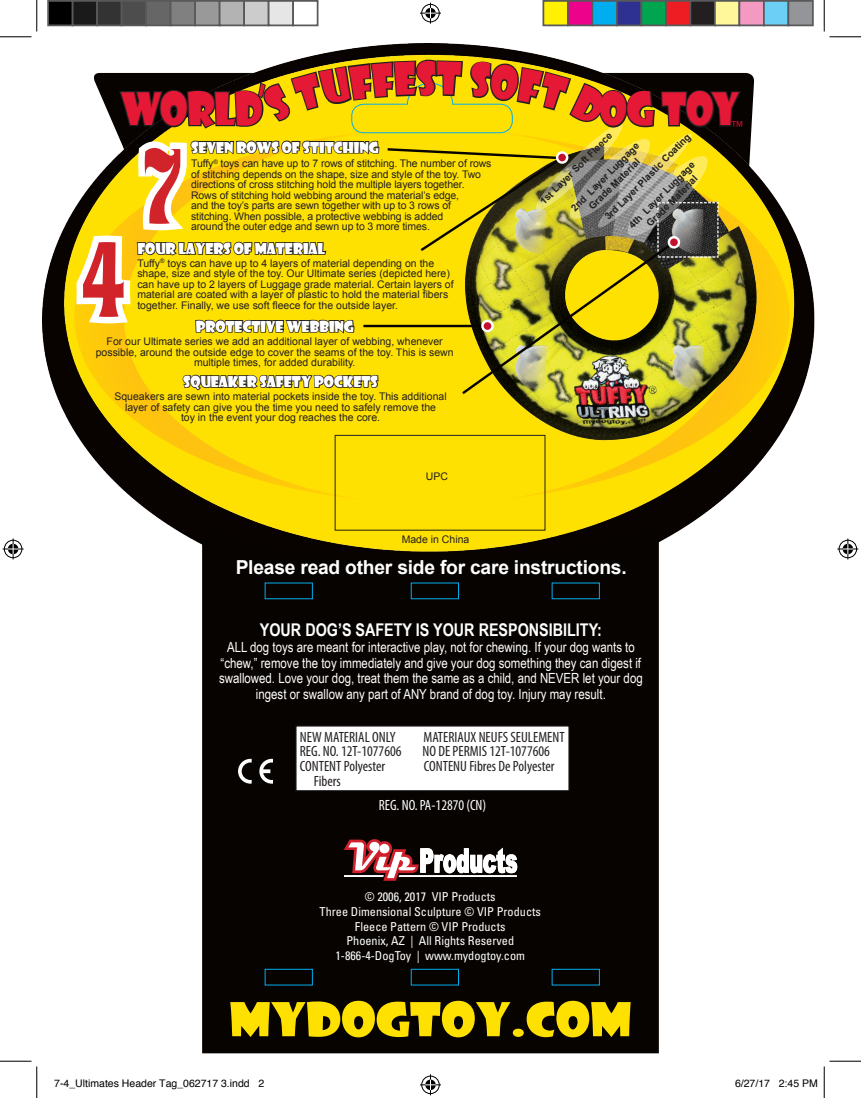
<style>
.page{position:relative;width:861px;height:1098px;background:#fff}
.page>*{position:absolute;margin:0;border:0;box-sizing:border-box;transform-origin:0 0}
.t1{font:100.45px "Ziggy ITC";color:#d1232a}
.t2{font:45.5px "Showcard Gothic";color:#ffe101;scale:1.1 1}
.t3{font:43.57px "Showcard Gothic";letter-spacing:-.005em;color:#e51836;scale:.91 1}
.t4{font:700 19.25px "Arial";letter-spacing:-.01em;color:#fff}
.t5{font:700 17.5px "Arial Narrow";color:#fff}
.t6{font:condensed 14.88px "Myriad Pro";color:#231f20}
.t7{font:condensed 14.88px "Myriad Pro";color:#fff}
.t8{font:14.53px "Showcard Gothic";color:#fff}
.t9{font:14px/15.8px "Arial Narrow";color:#fff;text-align:center}
.t10{font:14px "Arial";color:#c3102f}
.t11{font:condensed 12.25px/14.7px "Univers LT";color:#fff;text-align:center}
.t12{font:10.5px/10.5px "Arial";color:#231f20}
.t13{font:10.5px "Helvetica";color:#000}
.t14{font:700 9.8px/11.7px "Arial";color:#231f20;text-align:center}
</style>
<div class="page">
<img style="left:125px;top:72px;width:690px;height:473px">
<img style="left:743px;top:143px;width:18px;height:301px">
<svg style="left:42px;top:218px;width:159px;height:274px"></svg>
<div style="left:202px;top:517px;width:457px;height:536px;background:#070301"></div>
<div style="left:296px;top:726px;width:273px;height:64px;background:#fff"></div>
<div style="left:296px;top:725px;width:273px;height:65px;border:1px solid #231f20"></div>
<svg style="left:238px;top:758px;width:14px;height:25px"></svg>
<svg style="left:259px;top:758px;width:14px;height:25px"></svg>
<svg style="left:344px;top:839px;width:173px;height:41px"></svg>
<div style="left:265px;top:968px;width:48px;height:17px;border:1px solid #00aeef"></div>
<div style="left:411px;top:968px;width:48px;height:17px;border:1px solid #00aeef"></div>
<div style="left:552px;top:968px;width:48px;height:17px;border:1px solid #00aeef"></div>
<hr style="left:0;top:36px;width:32px;height:1px;background:#000">
<hr style="left:830px;top:36px;width:31px;height:1px;background:#000">
<hr style="left:0;top:1060px;width:32px;height:1px;background:#000">
<hr style="left:830px;top:1060px;width:31px;height:1px;background:#000">
<hr style="left:36px;top:0;width:1px;height:32px;background:#000">
<hr style="left:36px;top:1066px;width:1px;height:31px;background:#000">
<hr style="left:824px;top:0;width:1px;height:32px;background:#000">
<hr style="left:824px;top:1066px;width:1px;height:31px;background:#000">
<svg style="left:420px;top:3px;width:21px;height:21px"></svg>
<svg style="left:420px;top:1074px;width:21px;height:21px"></svg>
<svg style="left:3px;top:538px;width:21px;height:21px"></svg>
<svg style="left:837px;top:538px;width:21px;height:21px"></svg>
<div style="left:48px;top:1px;width:25px;height:24px;background:#000"></div>
<div style="left:47px;top:0;width:27px;height:26px;border:2px solid #595959"></div>
<div style="left:73px;top:1px;width:24px;height:24px;background:#1a1a1a"></div>
<div style="left:72px;top:0;width:26px;height:26px;border:2px solid #595959"></div>
<div style="left:97px;top:1px;width:25px;height:24px;background:#333"></div>
<div style="left:96px;top:0;width:26px;height:26px;border:2px solid #595959"></div>
<div style="left:122px;top:1px;width:24px;height:24px;background:#4d4d4d"></div>
<div style="left:121px;top:0;width:26px;height:26px;border:2px solid #595959"></div>
<div style="left:146px;top:1px;width:25px;height:24px;background:#666"></div>
<div style="left:145px;top:0;width:27px;height:26px;border:2px solid #595959"></div>
<div style="left:171px;top:1px;width:24px;height:24px;background:#808080"></div>
<div style="left:170px;top:0;width:26px;height:26px;border:2px solid #595959"></div>
<div style="left:195px;top:1px;width:25px;height:24px;background:#999"></div>
<div style="left:194px;top:0;width:26px;height:26px;border:2px solid #595959"></div>
<div style="left:220px;top:1px;width:24px;height:24px;background:#b3b3b3"></div>
<div style="left:219px;top:0;width:26px;height:26px;border:2px solid #595959"></div>
<div style="left:244px;top:1px;width:25px;height:24px;background:#ccc"></div>
<div style="left:243px;top:0;width:27px;height:26px;border:2px solid #595959"></div>
<div style="left:269px;top:1px;width:24px;height:24px;background:#e6e6e6"></div>
<div style="left:268px;top:0;width:26px;height:26px;border:2px solid #595959"></div>
<div style="left:292px;top:0;width:26px;height:26px;border:2px solid #595959"></div>
<div style="left:543px;top:1px;width:25px;height:24px;background:#fff101"></div>
<div style="left:542px;top:0;width:27px;height:26px;border:2px solid #595959"></div>
<div style="left:568px;top:1px;width:24px;height:24px;background:#ed028c"></div>
<div style="left:567px;top:0;width:26px;height:26px;border:2px solid #595959"></div>
<div style="left:592px;top:1px;width:25px;height:24px;background:#00aeef"></div>
<div style="left:592px;top:0;width:26px;height:26px;border:2px solid #595959"></div>
<div style="left:617px;top:1px;width:24px;height:24px;background:#2e3092"></div>
<div style="left:616px;top:0;width:26px;height:26px;border:2px solid #595959"></div>
<div style="left:641px;top:1px;width:25px;height:24px;background:#00a54f"></div>
<div style="left:640px;top:0;width:27px;height:26px;border:2px solid #595959"></div>
<div style="left:666px;top:1px;width:24px;height:24px;background:#ee1d23"></div>
<div style="left:665px;top:0;width:26px;height:26px;border:2px solid #595959"></div>
<div style="left:690px;top:1px;width:25px;height:24px;background:#231f20"></div>
<div style="left:690px;top:0;width:26px;height:26px;border:2px solid #595959"></div>
<div style="left:715px;top:1px;width:24px;height:24px;background:#fff79a"></div>
<div style="left:714px;top:0;width:26px;height:26px;border:2px solid #595959"></div>
<div style="left:739px;top:1px;width:25px;height:24px;background:#f499c2"></div>
<div style="left:738px;top:0;width:27px;height:26px;border:2px solid #595959"></div>
<div style="left:764px;top:1px;width:24px;height:24px;background:#6bcff6"></div>
<div style="left:763px;top:0;width:26px;height:26px;border:2px solid #595959"></div>
<div style="left:788px;top:1px;width:25px;height:24px;background:#939598"></div>
<div style="left:788px;top:0;width:26px;height:26px;border:2px solid #595959"></div>
<svg style="left:69px;top:43px;width:674px;height:430px;background:#c9b526"></svg>
<h3 class="t3" style="left:121px;top:80px;width:158px">WORLD</h3>
<h3 class="t3" style="left:417px;top:49px;width:24px">S</h3>
<h1 class="t1" style="left:83px;top:217px;width:42px">4</h1>
<h3 class="t8" style="left:191px;top:138px;width:189px">SEVEN ROWS OF STITCHING</h3>
<p class="t12" style="left:191px;top:158px;width:302px">Tuffy<sup>®</sup> toys can have up to 7 rows of stitching. The number of rows of stitching depends on the shape, size and style of the toy. Two directions of cross stitching hold the multiple layers together.<br>Rows of stitching hold webbing around the material’s edge,<br>and the toy’s parts are sewn together with up to 3 rows of stitching. When possible, a protective webbing is added</p>
<h1 class="t1" style="left:144px;top:124px;width:38px">7</h1>
<p class="t12" style="left:191px;top:221px;width:240px">around the outer edge and sewn up to 3 more times.</p>
<h3 class="t8" style="left:137px;top:239px;width:189px">FOUR LAYERS OF MATERIAL</h3>
<p class="t12" style="left:137px;top:258px;width:318px">Tuffy<sup>®</sup> toys can have up to 4 layers of material depending on the shape, size and style of the toy. Our Ultimate series (depicted here) can have up to 2 layers of Luggage grade material. Certain layers of material are coated with a layer of plastic to hold the material fibers</p>
<p class="t12" style="left:137px;top:300px;width:262px">together. Finally, we use soft fleece for the outside layer.</p>
<h3 class="t8" style="left:196px;top:317px;width:160px">PROTECTIVE WEBBING</h3>
<p class="t12" style="left:96px;top:336px;width:359px;text-align:center">For our Ultimate series we add an additional layer of webbing, whenever possible, around the outside edge to cover the seams of the toy. This is sewn multiple times, for added durability.</p>
<h3 class="t8" style="left:183px;top:372px;width:196px">SQUEAKER SAFETY POCKETS</h3>
<p class="t12" style="left:114px;top:391px;width:334px;text-align:center">Squeakers are sewn into material pockets inside the toy. This additional layer of safety can give you the time you need to safely remove the<br>toy in the event your dog reaches the core.</p>
<p class="t12" style="left:426px;top:471px;width:24px">UPC</p>
<p class="t12" style="left:402px;top:533px;width:69px">Made in China</p>
<h3 class="t3" style="left:600px;top:80px;width:155px">OG TOY</h3>
<h3 class="t10" style="left:730px;top:117px;width:15px">™</h3>
<p class="t14" style="left:538px;top:199px;width:99px;rotate:-45deg">1st Layer Soft Fleece</p>
<p class="t14" style="left:602px;top:214px;width:118px;rotate:-45deg">3rd Layer Plastic Coating</p>
<p class="t14" style="left:569px;top:205px;width:93px;rotate:-45deg">2nd Layer Luggage<br>Grade Material</p>
<p class="t14" style="left:626px;top:222px;width:91px;rotate:-45deg">4th Layer Luggage<br>Grade Material</p>
<h3 class="t4" style="left:236px;top:554px;width:393px">Please read other side for care instructions.</h3>
<h3 class="t5" style="left:260px;top:616px;width:344px">YOUR DOG’S SAFETY IS YOUR RESPONSIBILITY:</h3>
<p class="t9" style="left:219px;top:638px;width:425px">ALL dog toys are meant for interactive play, not for chewing. If your dog wants to “chew,” remove the toy immediately and give your dog something they can digest if swallowed. Love your dog, treat them the same as a child, and NEVER let your dog ingest or swallow any part of ANY brand of dog toy. Injury may result.</p>
<h3 class="t6" style="left:300px;top:727px;width:97px">NEW MATERIAL ONLY</h3>
<h3 class="t6" style="left:424px;top:727px;width:143px">MATERIAUX NEUFS SEULEMENT</h3>
<h3 class="t6" style="left:300px;top:742px;width:103px">REG. NO. 12T-1077606</h3>
<h3 class="t6" style="left:423px;top:742px;width:129px">NO DE PERMIS 12T-1077606</h3>
<h3 class="t6" style="left:300px;top:757px;width:87px">CONTENT Polyester</h3>
<h3 class="t6" style="left:424px;top:757px;width:132px">CONTENU Fibres De Polyester</h3>
<h3 class="t6" style="left:314px;top:772px;width:29px">Fibers</h3>
<h3 class="t7" style="left:379px;top:795px;width:109px">REG. NO. PA-12870 (CN)</h3>
<p class="t11" style="left:320px;top:889px;width:223px">© 2006, 2017 VIP Products<br>Three Dimensional Sculpture © VIP Products Fleece Pattern © VIP Products<br>Phoenix, AZ | All Rights Reserved 1-866-4-DogToy | www.mydogtoy.com</p>
<h2 class="t2" style="left:229px;top:988px;width:367px">MYDOGTOY.COM</h2>
<p class="t13" style="left:54px;top:1075px;width:212px">7-4_Ultimates Header Tag_062717 3.indd 2</p>
<p class="t13" style="left:735px;top:1075px;width:84px">6/27/17 2:45 PM</p>
</div>
